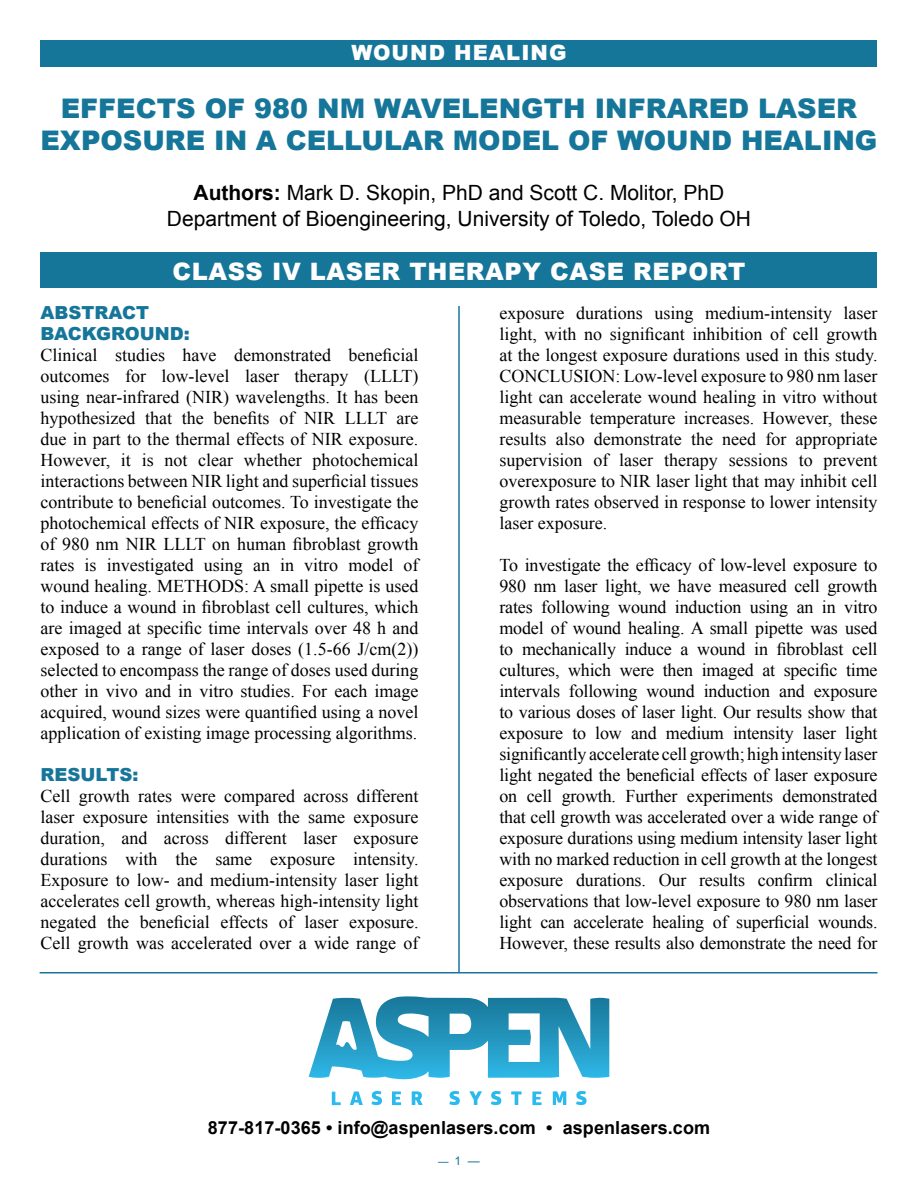
<style>
.page{position:relative;width:918px;height:1188px;background:#fff}
.page>*{position:absolute;margin:0;border:0;box-sizing:border-box;transform-origin:0 0}
.t1{font:900 27px/32.4px "Arial";color:#16769a;text-align:center}
.t2{font:900 24px "Arial";letter-spacing:.025em;color:#fff}
.t3{font:21px/25.2px "Arial";color:#000;text-align:center}
.t4{font:900 21px "Arial";letter-spacing:.05em;color:#fff}
.t5{font:18px/21px "Times New Roman";color:#000;text-align:justify}
.t6{font:700 18px "Arial";letter-spacing:.005em;color:#000}
.t7{font:900 18px/21px "Arial";color:#16769a}
.t8{font:12px "Arial";color:#16769a}
.s1{font-weight:700}
.s2{font-size:10.5px}
</style>
<div class="page">
<div style="left:40px;top:40px;width:838px;height:28px;background:#16769a"></div>
<div style="left:40px;top:252px;width:838px;height:36px;background:#16769a"></div>
<hr style="left:458px;top:306px;width:2px;height:666px;background:#16769a">
<hr style="left:40px;top:972px;width:837px;height:2px;background:#16769a">
<svg style="left:309px;top:996px;width:300px;height:83px"></svg>
<svg style="left:332px;top:1092px;width:9px;height:13px"></svg>
<svg style="left:350px;top:1091px;width:13px;height:14px"></svg>
<svg style="left:449px;top:1091px;width:11px;height:14px"></svg>
<svg style="left:371px;top:1091px;width:11px;height:14px"></svg>
<svg style="left:491px;top:1091px;width:10px;height:14px"></svg>
<svg style="left:576px;top:1091px;width:11px;height:14px"></svg>
<svg style="left:392px;top:1091px;width:9px;height:14px"></svg>
<svg style="left:532px;top:1092px;width:10px;height:13px"></svg>
<svg style="left:412px;top:1091px;width:11px;height:14px"></svg>
<svg style="left:469px;top:1091px;width:13px;height:14px"></svg>
<svg style="left:511px;top:1091px;width:11px;height:14px"></svg>
<svg style="left:553px;top:1091px;width:13px;height:14px"></svg>
<p class="t4" style="left:351px;top:41px;width:217px">WOUND HEALING</p>
<h1 class="t1" style="left:41px;top:92px;width:838px">EFFECTS OF 980 NM WAVELENGTH INFRARED LASER<br>EXPOSURE IN A CELLULAR MODEL OF WOUND HEALING</h1>
<p class="t3" style="left:167px;top:180px;width:586px"><span class="s1">Authors:</span> Mark D. Skopin, PhD and Scott C. Molitor, PhD<br>Department of Bioengineering, University of Toledo, Toledo OH</p>
<h2 class="t2" style="left:173px;top:258px;width:574px">CLASS IV LASER THERAPY CASE REPORT</h2>
<p class="t7" style="left:40px;top:302px;width:151px">ABSTRACT<br>BACKGROUND:</p>
<p class="t5" style="left:40px;top:344px;width:380px">Clinical studies have demonstrated beneficial outcomes for low-level laser therapy (LLLT) using near-infrared (NIR) wavelengths. It has been hypothesized that the benefits of NIR LLLT are due in part to the thermal effects of NIR exposure.<br>However, it is not clear whether photochemical interactions between NIR light and superficial tissues contribute to beneficial outcomes. To investigate the photochemical effects of NIR exposure, the efficacy of 980 nm NIR LLLT on human fibroblast growth rates is investigated using an in vitro model of wound healing. METHODS: A small pipette is used to induce a wound in fibroblast cell cultures, which are imaged at specific time intervals over 48 h and exposed to a range of laser doses (1.5-66 J/cm(2)) selected to encompass the range of doses used during other in vivo and in vitro studies. For each image acquired, wound sizes were quantified using a novel application of existing image processing algorithms.</p>
<p class="t7" style="left:40px;top:764px;width:100px">RESULTS:</p>
<p class="t5" style="left:40px;top:785px;width:380px">Cell growth rates were compared across different laser exposure intensities with the same exposure duration, and across different laser exposure durations with the same exposure intensity.<br>Exposure to low- and medium-intensity laser light accelerates cell growth, whereas high-intensity light negated the beneficial effects of laser exposure.<br>Cell growth was accelerated over a wide range of</p>
<p class="t5" style="left:500px;top:302px;width:380px">exposure durations using medium-intensity laser light, with no significant inhibition of cell growth at the longest exposure durations used in this study.<br>CONCLUSION: Low-level exposure to 980 nm laser light can accelerate wound healing in vitro without measurable temperature increases. However, these results also demonstrate the need for appropriate supervision of laser therapy sessions to prevent overexposure to NIR laser light that may inhibit cell growth rates observed in response to lower intensity laser exposure.</p>
<p class="t5" style="left:500px;top:554px;width:380px">To investigate the efficacy of low-level exposure to 980 nm laser light, we have measured cell growth rates following wound induction using an in vitro model of wound healing. A small pipette was used to mechanically induce a wound in fibroblast cell cultures, which were then imaged at specific time intervals following wound induction and exposure to various doses of laser light. Our results show that exposure to low and medium intensity laser light significantly accelerate cell growth; high intensity laser light negated the beneficial effects of laser exposure on cell growth. Further experiments demonstrated that cell growth was accelerated over a wide range of exposure durations using medium intensity laser light with no marked reduction in cell growth at the longest exposure durations. Our results confirm clinical observations that low-level exposure to 980 nm laser light can accelerate healing of superficial wounds.<br>However, these results also demonstrate the need for</p>
<p class="t6" style="left:208px;top:1117px;width:504px">877-817-0365 • info@aspenlasers.com • aspenlasers.com</p>
<p class="t8" style="left:438px;top:1154px;width:43px"><span class="s2">—</span> 1 —</p>
</div>
